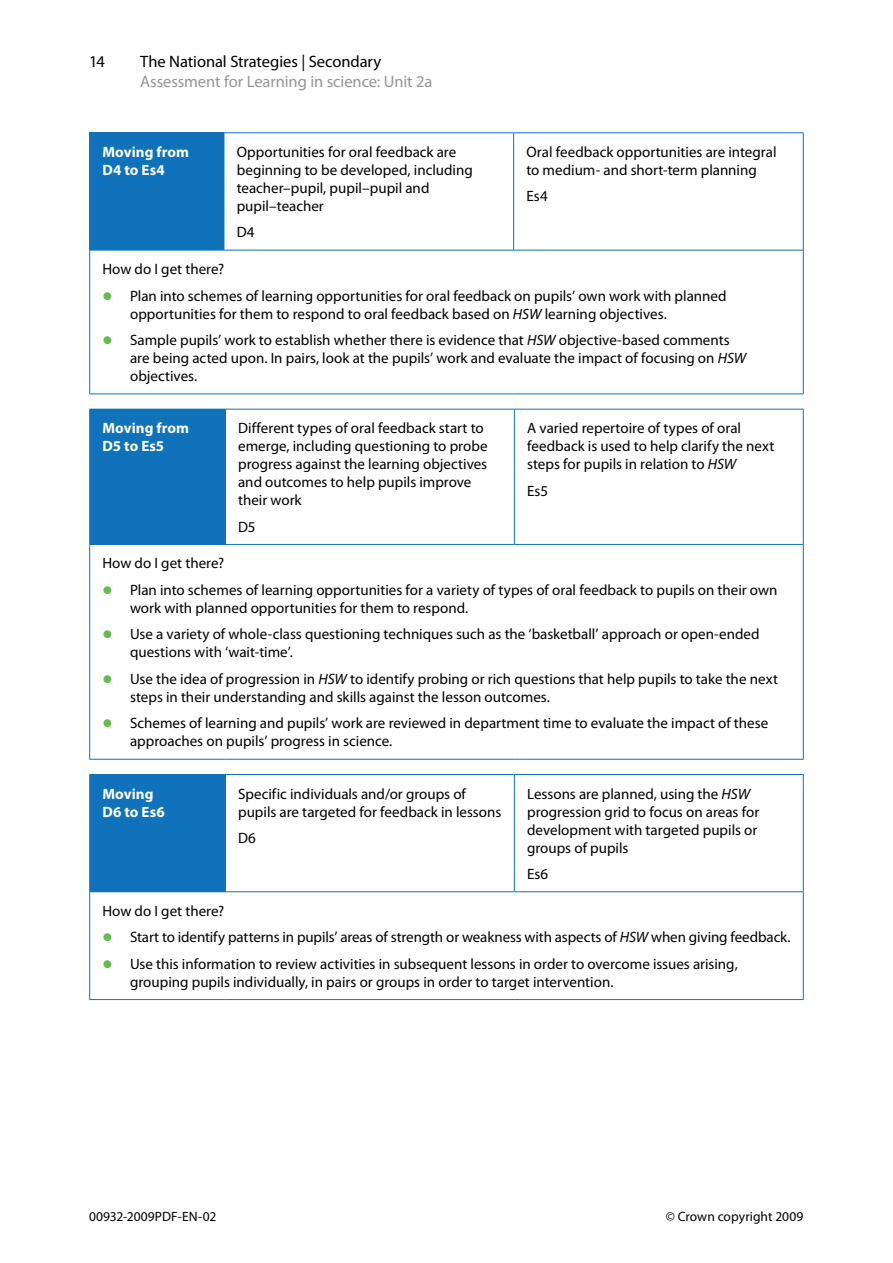
<style>
.page{position:relative;width:893px;height:1263px;background:#fff}
.page>*{position:absolute;margin:0;border:0;box-sizing:border-box;transform-origin:0 0}
.t1{font:16.5px "Myriad Pro";letter-spacing:-.005em;color:#939598}
.t2{font:16.5px "Myriad Pro";letter-spacing:-.005em;color:#000}
.Para_table_bullet1{font:15px/18px "Myriad Pro";color:#000}
.Para_table{font:15px/18px "Myriad Pro";color:#000}
.Para_table-2{font:700 15px/18px "Myriad Pro";letter-spacing:.005em;color:#fff}
.t3{font:13.5px "Myriad Pro";color:#000}
.s1{font-weight:700;font-size:30px;color:#64bc4d}
.s2{font-style:italic}
</style>
<div class="page">
<div style="left:90px;top:133px;width:134px;height:117px;background:#1072ba"></div>
<hr style="left:513px;top:133px;width:1px;height:117px;background:#1072ba">
<hr style="left:224px;top:250px;width:290px;height:1px;background:#1072ba">
<hr style="left:514px;top:250px;width:290px;height:1px;background:#1072ba">
<hr style="left:224px;top:132px;width:290px;height:1px;background:#1072ba">
<hr style="left:514px;top:132px;width:290px;height:1px;background:#1072ba">
<hr style="left:803px;top:133px;width:1px;height:117px;background:#1072ba">
<hr style="left:89px;top:250px;width:1px;height:143px;background:#1072ba">
<hr style="left:803px;top:250px;width:1px;height:143px;background:#1072ba">
<hr style="left:89px;top:393px;width:135px;height:1px;background:#1072ba">
<hr style="left:224px;top:393px;width:290px;height:1px;background:#1072ba">
<hr style="left:514px;top:393px;width:290px;height:1px;background:#1072ba">
<hr style="left:89px;top:132px;width:135px;height:1px;background:#1072ba">
<hr style="left:89px;top:133px;width:1px;height:117px;background:#1072ba">
<hr style="left:224px;top:133px;width:1px;height:117px;background:#1072ba">
<hr style="left:89px;top:250px;width:135px;height:1px;background:#1072ba">
<div style="left:90px;top:409px;width:135px;height:135px;background:#1072ba"></div>
<hr style="left:514px;top:409px;width:1px;height:135px;background:#1072ba">
<hr style="left:225px;top:544px;width:289px;height:1px;background:#1072ba">
<hr style="left:514px;top:544px;width:290px;height:1px;background:#1072ba">
<hr style="left:225px;top:409px;width:289px;height:1px;background:#1072ba">
<hr style="left:514px;top:409px;width:290px;height:1px;background:#1072ba">
<hr style="left:803px;top:409px;width:1px;height:135px;background:#1072ba">
<hr style="left:89px;top:545px;width:1px;height:214px;background:#1072ba">
<hr style="left:803px;top:545px;width:1px;height:214px;background:#1072ba">
<hr style="left:89px;top:759px;width:136px;height:1px;background:#1072ba">
<hr style="left:225px;top:759px;width:289px;height:1px;background:#1072ba">
<hr style="left:514px;top:759px;width:290px;height:1px;background:#1072ba">
<hr style="left:89px;top:409px;width:1px;height:135px;background:#1072ba">
<hr style="left:225px;top:409px;width:1px;height:135px;background:#1072ba">
<hr style="left:89px;top:544px;width:136px;height:1px;background:#1072ba">
<div style="left:90px;top:774px;width:135px;height:118px;background:#1072ba"></div>
<hr style="left:514px;top:775px;width:1px;height:116px;background:#1072ba">
<hr style="left:225px;top:891px;width:289px;height:1px;background:#1072ba">
<hr style="left:514px;top:891px;width:290px;height:1px;background:#1072ba">
<hr style="left:225px;top:774px;width:289px;height:1px;background:#1072ba">
<hr style="left:514px;top:774px;width:290px;height:1px;background:#1072ba">
<hr style="left:803px;top:775px;width:1px;height:116px;background:#1072ba">
<hr style="left:89px;top:892px;width:1px;height:107px;background:#1072ba">
<hr style="left:803px;top:892px;width:1px;height:107px;background:#1072ba">
<hr style="left:89px;top:999px;width:136px;height:1px;background:#1072ba">
<hr style="left:225px;top:999px;width:289px;height:1px;background:#1072ba">
<hr style="left:514px;top:999px;width:290px;height:1px;background:#1072ba">
<hr style="left:89px;top:774px;width:136px;height:1px;background:#1072ba">
<hr style="left:89px;top:775px;width:1px;height:116px;background:#1072ba">
<hr style="left:225px;top:775px;width:1px;height:116px;background:#1072ba">
<hr style="left:89px;top:891px;width:136px;height:1px;background:#1072ba">
<p class="t2" style="left:89px;top:51px;width:17px">14</p>
<p class="t2" style="left:140px;top:51px;width:243px">The National Strategies | Secondary</p>
<p class="t1" style="left:140px;top:71px;width:294px">Assessment for Learning in science: Unit 2a</p>
<p class="Para_table-2" style="left:102px;top:142px;width:88px">Moving from<br>D4 to Es4</p>
<p class="Para_table" style="left:237px;top:143px;width:238px">Opportunities for oral feedback are beginning to be developed, including teacher–pupil, pupil–pupil and pupil–teacher</p>
<p class="Para_table" style="left:237px;top:223px;width:19px">D4</p>
<p class="Para_table" style="left:526px;top:143px;width:252px">Oral feedback opportunities are integral to medium- and short-term planning</p>
<p class="Para_table" style="left:526px;top:187px;width:23px">Es4</p>
<p class="Para_table" style="left:102px;top:260px;width:123px">How do I get there?</p>
<p class="Para_table_bullet1" style="left:130px;top:286px;width:598px;text-indent:-28px"><span class="s1">•</span> Plan into schemes of learning opportunities for oral feedback on pupils’ own work with planned opportunities for them to respond to oral feedback based on <span class="s2">HSW</span> learning objectives.</p>
<p class="Para_table_bullet1" style="left:130px;top:331px;width:618px;text-indent:-28px"><span class="s1">•</span> Sample pupils’ work to establish whether there is evidence that <span class="s2">HSW</span> objective-based comments are being acted upon. In pairs, look at the pupils’ work and evaluate the impact of focusing on <span class="s2">HSW </span>objectives.</p>
<p class="Para_table-2" style="left:102px;top:419px;width:88px">Moving from<br>D5 to Es5</p>
<p class="Para_table" style="left:238px;top:419px;width:251px">Different types of oral feedback start to emerge, including questioning to probe progress against the learning objectives and outcomes to help pupils improve their work</p>
<p class="Para_table" style="left:238px;top:517px;width:19px">D5</p>
<p class="Para_table" style="left:527px;top:419px;width:249px">A varied repertoire of types of oral feedback is used to help clarify the next steps for pupils in relation to <span class="s2">HSW</span></p>
<p class="Para_table" style="left:527px;top:481px;width:23px">Es5</p>
<p class="Para_table" style="left:102px;top:554px;width:123px">How do I get there?</p>
<p class="Para_table_bullet1" style="left:130px;top:581px;width:649px;text-indent:-28px"><span class="s1">•</span> Plan into schemes of learning opportunities for a variety of types of oral feedback to pupils on their own work with planned opportunities for them to respond.</p>
<p class="Para_table_bullet1" style="left:130px;top:625px;width:631px;text-indent:-28px"><span class="s1">•</span> Use a variety of whole-class questioning techniques such as the ‘basketball’ approach or open-ended questions with ‘wait-time’.</p>
<p class="Para_table_bullet1" style="left:130px;top:670px;width:649px;text-indent:-28px"><span class="s1">•</span> Use the idea of progression in <span class="s2">HSW</span> to identify probing or rich questions that help pupils to take the next steps in their understanding and skills against the lesson outcomes.</p>
<p class="Para_table_bullet1" style="left:130px;top:714px;width:640px;text-indent:-28px"><span class="s1">•</span> Schemes of learning and pupils’ work are reviewed in department time to evaluate the impact of these approaches on pupils’ progress in science.</p>
<p class="Para_table-2" style="left:102px;top:784px;width:64px">Moving<br>D6 to Es6</p>
<p class="Para_table" style="left:238px;top:784px;width:265px">Specific individuals and/or groups of pupils are targeted for feedback in lessons</p>
<p class="Para_table" style="left:238px;top:829px;width:19px">D6</p>
<p class="Para_table" style="left:527px;top:784px;width:234px">Lessons are planned, using the <span class="s2">HSW </span>progression grid to focus on areas for development with targeted pupils or groups of pupils</p>
<p class="Para_table" style="left:527px;top:865px;width:23px">Es6</p>
<p class="Para_table" style="left:102px;top:901px;width:123px">How do I get there?</p>
<p class="Para_table_bullet1" style="left:102px;top:928px;width:690px"><span class="s1">•</span> Start to identify patterns in pupils’ areas of strength or weakness with aspects of <span class="s2">HSW</span> when giving feedback.</p>
<p class="Para_table_bullet1" style="left:130px;top:954px;width:609px;text-indent:-28px"><span class="s1">•</span> Use this information to review activities in subsequent lessons in order to overcome issues arising, grouping pupils individually, in pairs or groups in order to target intervention.</p>
<p class="t3" style="left:89px;top:1208px;width:129px">00932-2009PDF-EN-02</p>
<p class="t3" style="left:666px;top:1208px;width:139px">© Crown copyright 2009</p>
</div>
